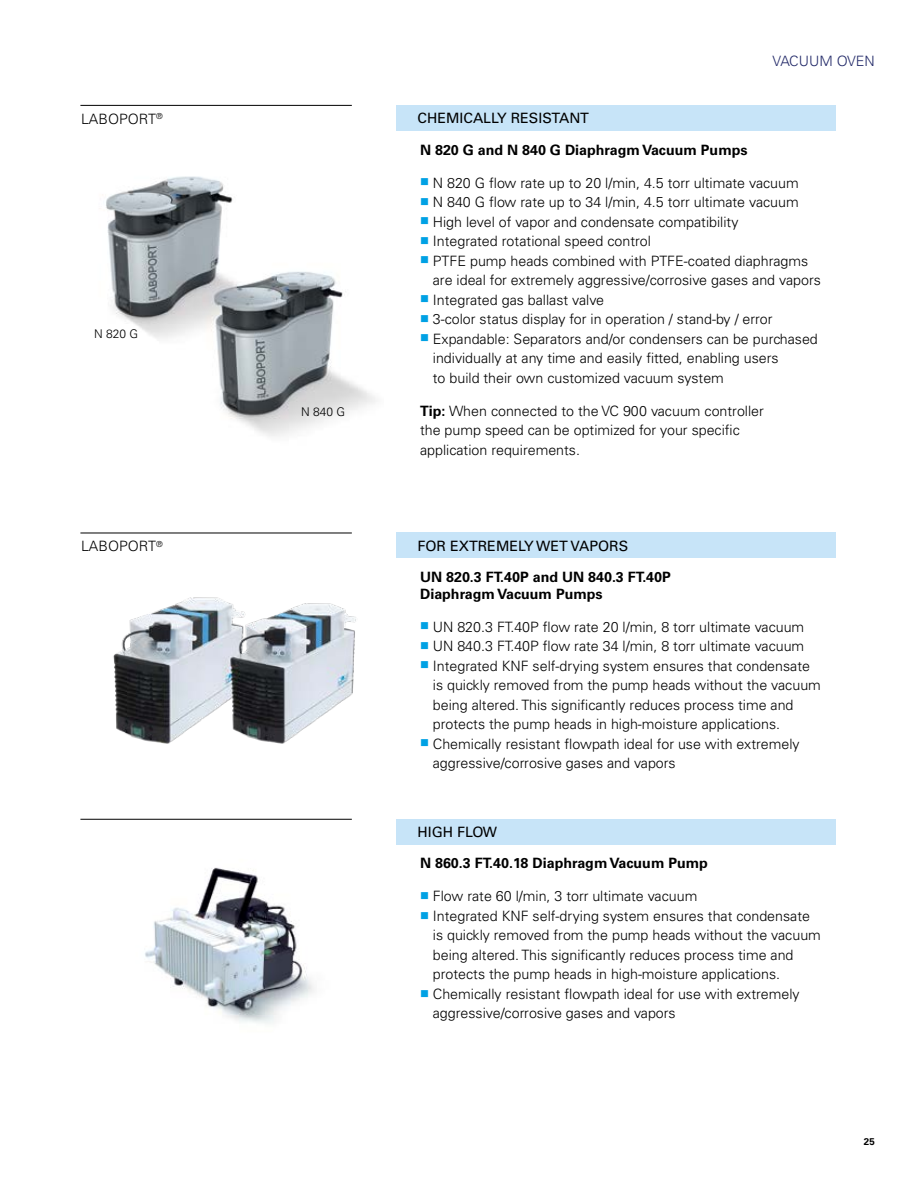
<style>
.page{position:relative;width:918px;height:1188px;background:#fff}
.page>*{position:absolute;margin:0;border:0;box-sizing:border-box;transform-origin:0 0}
.t1{font:300 14.25px/19.5px "Univers LT Std";color:#000}
.t2{font:700 14.25px/16.5px "Univers LT Std";color:#000}
.t3{font:14.25px "Univers LT Std";color:#000}
.t4{font:300 14.25px "Univers LT Std";color:#222968}
.t5{font:300 12px "Univers LT Std";color:#000}
.t6{font:700 9.75px "Univers LT Std";color:#000}
.s1{color:#00a1e4}
.s2{font-weight:700}
</style>
<div class="page">
<img style="left:113px;top:597px;width:243px;height:147px">
<div style="left:396px;top:105px;width:439px;height:26px;background:#c7e4f8"></div>
<div style="left:396px;top:533px;width:439px;height:25px;background:#c7e4f8"></div>
<div style="left:396px;top:819px;width:439px;height:25px;background:#c7e4f8"></div>
<hr style="left:80px;top:105px;width:272px;height:1px;background:#000">
<hr style="left:80px;top:533px;width:272px;height:1px;background:#000">
<hr style="left:80px;top:819px;width:272px;height:1px;background:#000">
<img style="left:106px;top:176px;width:270px;height:260px">
<img style="left:145px;top:867px;width:169px;height:157px">
<p class="t1" style="left:81px;top:109px;width:83px">LABOPORT<sup>®</sup></p>
<p class="t5" style="left:94px;top:326px;width:46px">N 820 G</p>
<p class="t1" style="left:81px;top:536px;width:83px">LABOPORT<sup>®</sup></p>
<p class="t5" style="left:301px;top:404px;width:46px">N 840 G</p>
<p class="t3" style="left:418px;top:109px;width:173px">CHEMICALLY RESISTANT</p>
<p class="t4" style="left:773px;top:53px;width:104px">VACUUM OVEN</p>
<p class="t2" style="left:420px;top:141px;width:329px">N 820 G and N 840 G Diaphragm Vacuum Pumps</p>
<p class="t1" style="left:420px;top:173px;width:380px"><span class="s1">■</span> N 820 G flow rate up to 20 l/min, 4.5 torr ultimate vacuum</p>
<p class="t1" style="left:420px;top:192px;width:380px"><span class="s1">■</span> N 840 G flow rate up to 34 l/min, 4.5 torr ultimate vacuum</p>
<p class="t1" style="left:420px;top:212px;width:320px"><span class="s1">■</span> High level of vapor and condensate compatibility</p>
<p class="t1" style="left:420px;top:231px;width:232px"><span class="s1">■</span> Integrated rotational speed control</p>
<p class="t1" style="left:433px;top:251px;width:390px;text-indent:-13px"><span class="s1">■</span> PTFE pump heads combined with PTFE-coated diaphragms are ideal for extremely aggressive/corrosive gases and vapors</p>
<p class="t1" style="left:420px;top:290px;width:186px"><span class="s1">■</span> Integrated gas ballast valve</p>
<p class="t1" style="left:420px;top:309px;width:354px"><span class="s1">■</span> 3-color status display for in operation / stand-by / error</p>
<p class="t1" style="left:433px;top:329px;width:386px;text-indent:-13px"><span class="s1">■</span> Expandable: Separators and/or condensers can be purchased individually at any time and easily fitted, enabling users<br>to build their own customized vacuum system</p>
<p class="t1" style="left:420px;top:401px;width:345px"><span class="s2">Tip:</span> When connected to the VC 900 vacuum controller the pump speed can be optimized for your specific application requirements.</p>
<p class="t3" style="left:418px;top:537px;width:212px">FOR EXTREMELY WET VAPORS</p>
<p class="t2" style="left:420px;top:569px;width:252px">UN 820.3 FT.40P and UN 840.3 FT.40P<br>Diaphragm Vacuum Pumps</p>
<p class="t1" style="left:420px;top:617px;width:386px"><span class="s1">■</span> UN 820.3 FT.40P flow rate 20 l/min, 8 torr ultimate vacuum</p>
<p class="t1" style="left:420px;top:636px;width:386px"><span class="s1">■</span> UN 840.3 FT.40P flow rate 34 l/min, 8 torr ultimate vacuum</p>
<p class="t1" style="left:433px;top:656px;width:390px;text-indent:-13px"><span class="s1">■</span> Integrated KNF self-drying system ensures that condensate is quickly removed from the pump heads without the vacuum being altered. This significantly reduces process time and protects the pump heads in high-moisture applications.</p>
<p class="t1" style="left:433px;top:734px;width:368px;text-indent:-13px"><span class="s1">■</span> Chemically resistant flowpath ideal for use with extremely aggressive/corrosive gases and vapors</p>
<p class="t3" style="left:418px;top:823px;width:81px">HIGH FLOW</p>
<p class="t2" style="left:420px;top:855px;width:289px">N 860.3 FT.40.18 Diaphragm Vacuum Pump</p>
<p class="t1" style="left:420px;top:887px;width:279px"><span class="s1">■</span> Flow rate 60 l/min, 3 torr ultimate vacuum</p>
<p class="t1" style="left:433px;top:906px;width:390px;text-indent:-13px"><span class="s1">■</span> Integrated KNF self-drying system ensures that condensate is quickly removed from the pump heads without the vacuum being altered. This significantly reduces process time and protects the pump heads in high-moisture applications.</p>
<p class="t1" style="left:433px;top:984px;width:368px;text-indent:-13px"><span class="s1">■</span> Chemically resistant flowpath ideal for use with extremely aggressive/corrosive gases and vapors</p>
<p class="t6" style="left:864px;top:1136px;width:12px">25</p>
</div>
